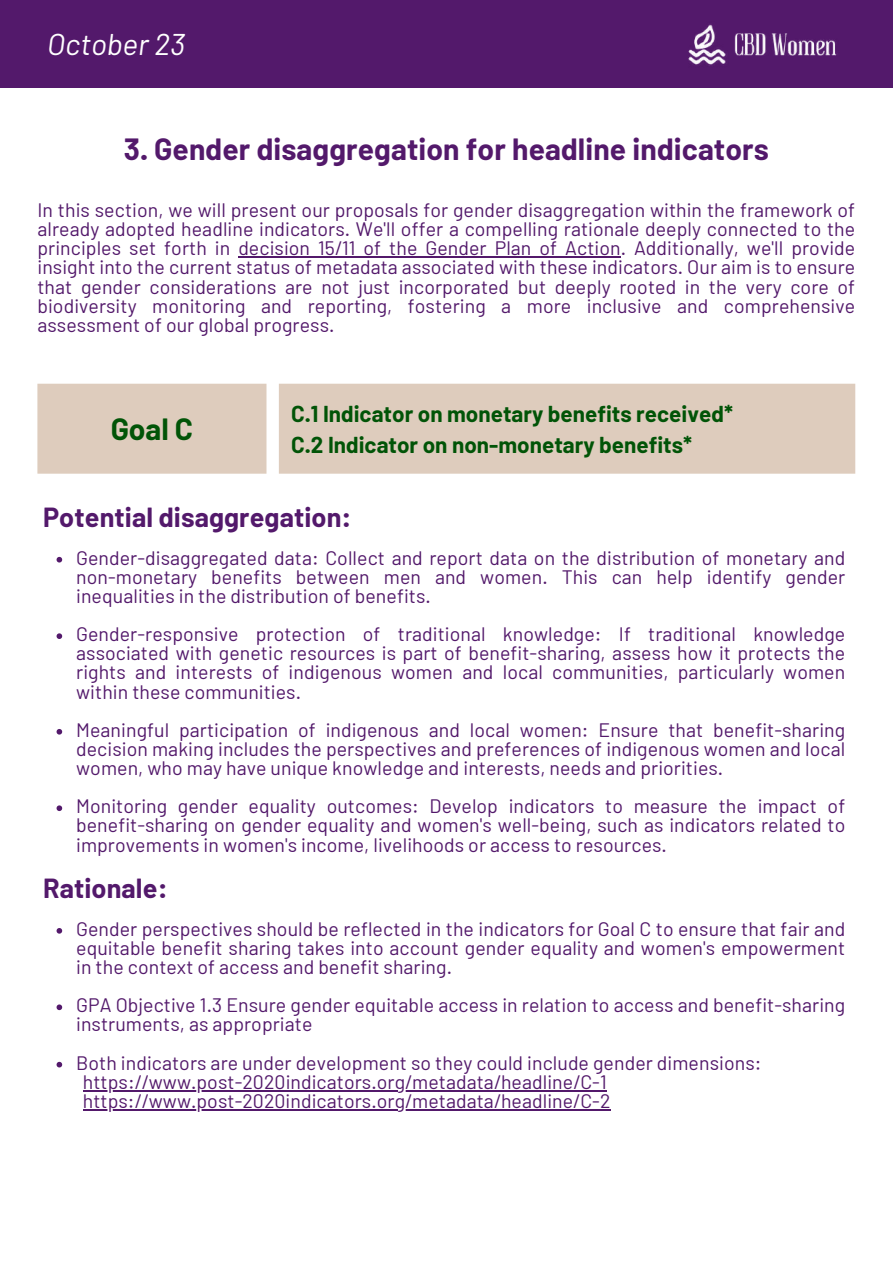
<style>
.page{position:relative;width:893px;height:1264px;background:#fff}
.page>*{position:absolute;margin:0;border:0;box-sizing:border-box;transform-origin:0 0}
.t1{font:700 30px "Barlow";letter-spacing:.005em;color:#53196b}
.t2{font:italic 30px "Barlow";color:#fff}
.t3{font:700 30px "Barlow";color:#015407}
.t4{font:700 27px "Barlow";letter-spacing:.005em;color:#53196b}
.t5{font:700 22.5px/31.5px "Barlow";color:#015407}
.t6{font:19.5px/19px "Barlow";letter-spacing:.005em;color:#53196b;text-align:justify}
</style>
<div class="page">
<div style="left:0;top:0;width:892px;height:88px;background:#53196b"></div>
<img style="left:688px;top:24px;width:149px;height:42px">
<div style="left:37px;top:384px;width:818px;height:89px;background:#deccbd"></div>
<hr style="left:238px;top:256px;width:382px;height:1px;background:#53196b">
<svg style="left:57px;top:557px;width:5px;height:5px"></svg>
<svg style="left:57px;top:633px;width:5px;height:6px"></svg>
<svg style="left:57px;top:729px;width:5px;height:5px"></svg>
<svg style="left:57px;top:805px;width:5px;height:6px"></svg>
<svg style="left:57px;top:928px;width:5px;height:5px"></svg>
<svg style="left:57px;top:1004px;width:5px;height:6px"></svg>
<svg style="left:57px;top:1061px;width:5px;height:6px"></svg>
<hr style="left:83px;top:1089px;width:523px;height:2px;background:#53196b">
<hr style="left:83px;top:1109px;width:527px;height:1px;background:#53196b">
<h1 class="t2" style="left:47px;top:25px;width:139px">October 23</h1>
<h1 class="t1" style="left:124px;top:130px;width:646px">3. Gender disaggregation for headline indicators</h1>
<p class="t6" style="left:37px;top:200px;width:819px">In this section, we will present our proposals for gender disaggregation within the framework of already adopted headline indicators. We'll offer a compelling rationale deeply connected to the principles set forth in decision 15/11 of the Gender Plan of Action. Additionally, we'll provide insight into the current status of metadata associated with these indicators. Our aim is to ensure that gender considerations are not just incorporated but deeply rooted in the very core of biodiversity monitoring and reporting, fostering a more inclusive and comprehensive assessment of our global progress.</p>
<h1 class="t3" style="left:111px;top:410px;width:84px">Goal C</h1>
<p class="t5" style="left:291px;top:397px;width:443px">C.1 Indicator on monetary benefits received*<br>C.2 Indicator on non-monetary benefits*</p>
<h2 class="t4" style="left:43px;top:499px;width:310px">Potential disaggregation:</h2>
<p class="t6" style="left:76px;top:547px;width:770px">Gender-disaggregated data: Collect and report data on the distribution of monetary and non-monetary benefits between men and women. This can help identify gender inequalities in the distribution of benefits.</p>
<p class="t6" style="left:76px;top:624px;width:770px">Gender-responsive protection of traditional knowledge: If traditional knowledge associated with genetic resources is part of benefit-sharing, assess how it protects the rights and interests of indigenous women and local communities, particularly women within these communities.</p>
<p class="t6" style="left:76px;top:719px;width:770px">Meaningful participation of indigenous and local women: Ensure that benefit-sharing decision making includes the perspectives and preferences of indigenous women and local women, who may have unique knowledge and interests, needs and priorities.</p>
<p class="t6" style="left:76px;top:796px;width:770px">Monitoring gender equality outcomes: Develop indicators to measure the impact of benefit-sharing on gender equality and women's well-being, such as indicators related to improvements in women's income, livelihoods or access to resources.</p>
<h2 class="t4" style="left:43px;top:870px;width:126px">Rationale:</h2>
<p class="t6" style="left:76px;top:918px;width:770px">Gender perspectives should be reflected in the indicators for Goal C to ensure that fair and equitable benefit sharing takes into account gender equality and women's empowerment in the context of access and benefit sharing.</p>
<p class="t6" style="left:76px;top:995px;width:770px">GPA Objective 1.3 Ensure gender equitable access in relation to access and benefit-sharing instruments, as appropriate</p>
<p class="t6" style="left:76px;top:1052px;width:686px">Both indicators are under development so they could include gender dimensions:</p>
<p class="t6" style="left:83px;top:1071px;width:529px">https://www.post-2020indicators.org/metadata/headline/C-1 https://www.post-2020indicators.org/metadata/headline/C-2</p>
</div>
